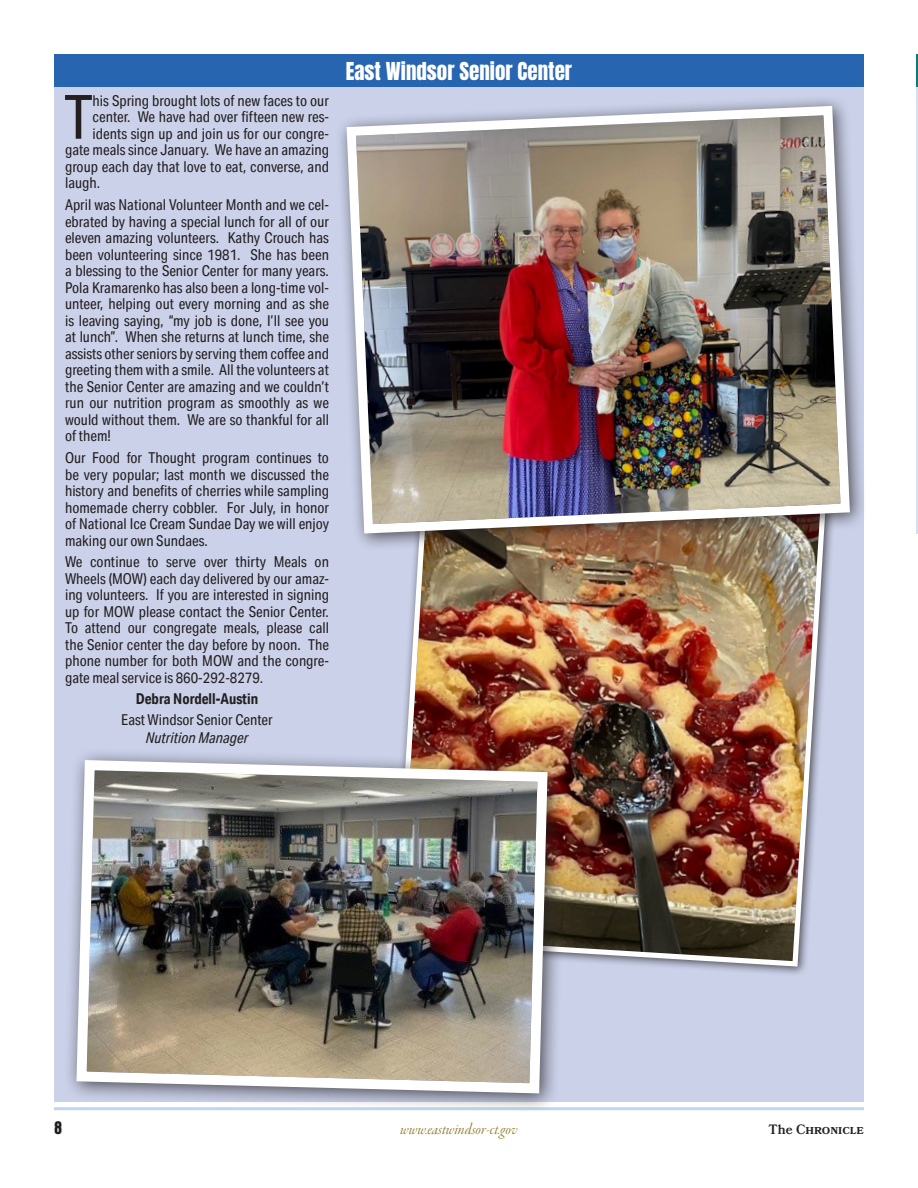
<style>
.page{position:relative;width:918px;height:1188px;background:#fff}
.page>*{position:absolute;margin:0;border:0;box-sizing:border-box;transform-origin:0 0}
.Copy{font:61.2px "Aktiv Grotesk Cd";color:#231f20}
.Head{font:21px "Anton";color:#fff}
.t1{font:19.5px "Anzeigen Gro";color:#231f20}
.t2{font:16.5px "Garamond Premr Pro It Disp";color:#927b2e}
.Copy-2{font:15px/16.5px "Aktiv Grotesk Cd";color:#231f20;text-align:justify}
.Copy-3{font:700 15px "Aktiv Grotesk Cd";color:#231f20}
.Copy-4{font:italic 15px "Aktiv Grotesk Cd";color:#231f20}
.t3{font:600 13.5px "Bookmania";color:#231f20}
</style>
<div class="page">
<hr style="left:54px;top:1107px;width:810px;height:3px;background:#c2d5ec">
<hr style="left:917px;top:80px;width:1px;height:454px;background:#2865b1">
<div style="left:54px;top:87px;width:810px;height:1015px;background:#cad1e9"></div>
<div style="left:54px;top:54px;width:810px;height:33px;background:#2865b1"></div>
<hr style="left:917px;top:54px;width:1px;height:33px;background:#0c7974">
<img style="left:402px;top:551px;width:429px;height:418px">
<div style="left:64px;top:747px;width:503px;height:366px;background:#231f20;opacity:.75"></div>
<img style="left:71px;top:755px;width:482px;height:344px">
<div style="left:335px;top:94px;width:533px;height:457px;background:#231f20;opacity:.75"></div>
<img style="left:342px;top:101px;width:513px;height:437px">
<p class="Copy" style="left:64px;top:81px;width:30px">T</p>
<p class="Copy-2" style="left:93px;top:92px;width:238px">his Spring brought lots of new faces to our</p>
<p class="Copy-2" style="left:93px;top:109px;width:238px">center. We have had over fifteen new res-</p>
<p class="Copy-2" style="left:93px;top:125px;width:238px">idents sign up and join us for our congre-</p>
<p class="Copy-2" style="left:65px;top:142px;width:265px">gate meals since January. We have an amazing</p>
<p class="Copy-2" style="left:65px;top:158px;width:265px">group each day that love to eat, converse, and</p>
<p class="Copy-2" style="left:65px;top:175px;width:37px">laugh.</p>
<p class="Copy-2" style="left:65px;top:196px;width:266px">April was National Volunteer Month and we cel&shy;ebrated by having a special lunch for all of our eleven amazing volunteers. Kathy Crouch has been volunteering since 1981. She has been a blessing to the Senior Center for many years.<br>Pola Kramarenko has also been a long-time vol&shy;unteer, helping out every morning and as she is leaving saying, “my job is done, I’ll see you at lunch”. When she returns at lunch time, she assists other seniors by serving them coffee and greeting them with a smile. All the volunteers at the Senior Center are amazing and we couldn’t run our nutrition program as smoothly as we would without them. We are so thankful for all of them!</p>
<p class="Copy-2" style="left:65px;top:449px;width:266px">Our Food for Thought program continues to be very popular; last month we discussed the history and benefits of cherries while sampling homemade cherry cobbler. For July, in honor of National Ice Cream Sundae Day we will enjoy making our own Sundaes.</p>
<p class="Copy-2" style="left:65px;top:554px;width:265px">We continue to serve over thirty Meals on Wheels (MOW) each day delivered by our amaz&shy;ing volunteers. If you are interested in signing up for MOW please contact the Senior Center.<br>To attend our congregate meals, please call the Senior center the day before by noon. The phone number for both MOW and the congre&shy;gate meal service is 860-292-8279.</p>
<p class="Copy-3" style="left:136px;top:690px;width:124px">Debra Nordell-Austin</p>
<p class="Copy-2" style="left:121px;top:712px;width:153px">East Windsor Senior Center</p>
<p class="Copy-4" style="left:146px;top:729px;width:104px">Nutrition Manager</p>
<p class="Head" style="left:346px;top:60px;width:228px">East Windsor Senior Center</p>
<h3 class="t1" style="left:54px;top:1117px;width:10px">8</h3>
<p class="t2" style="left:400px;top:1120px;width:119px">www.eastwindsor-ct.gov</p>
<p class="t3" style="left:768px;top:1122px;width:97px">The Chronicle</p>
</div>
